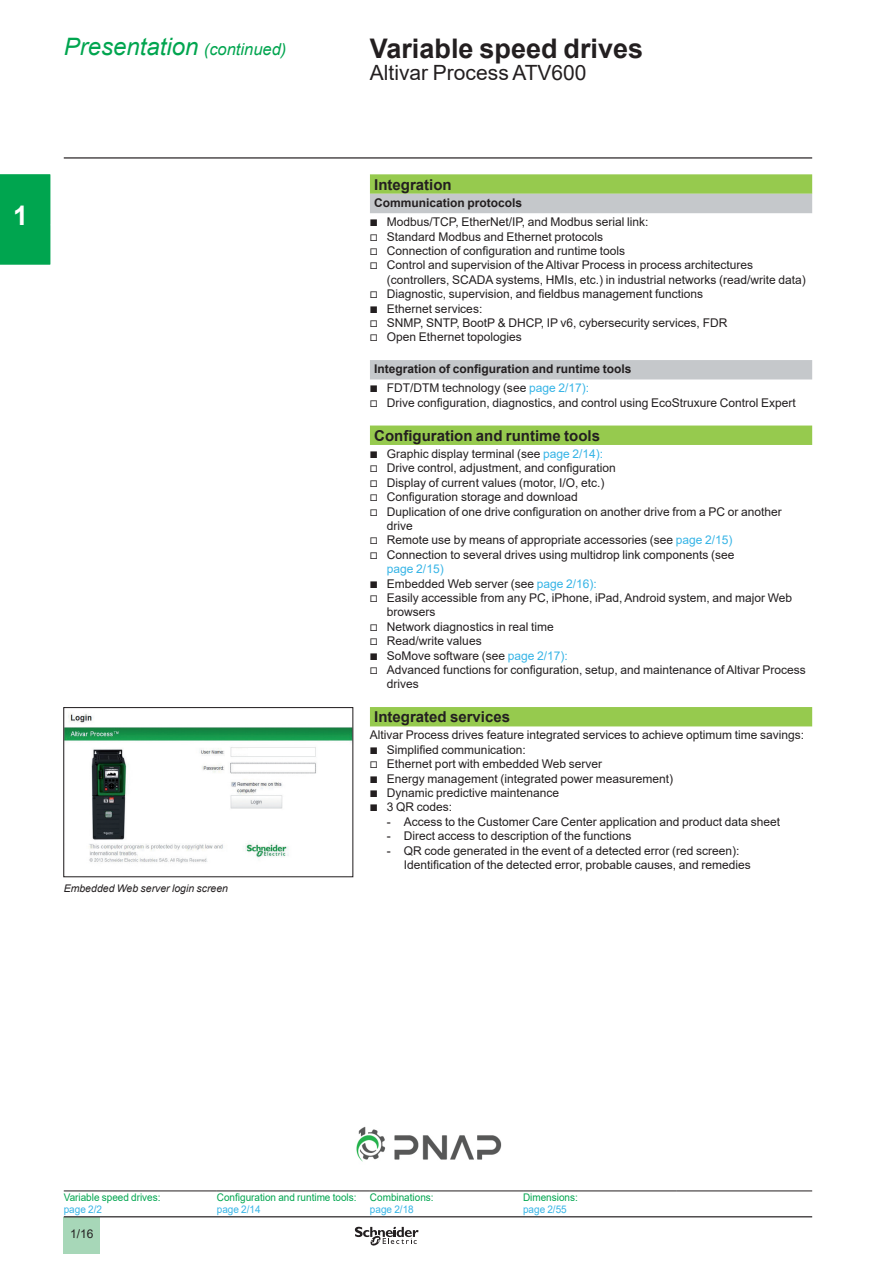
<style>
.page{position:relative;width:893px;height:1263px;background:#fff}
.page>*{position:absolute;margin:0;border:0;box-sizing:border-box;transform-origin:0 0}
._0_TitleLev1{font:700 27px "Arial";color:#231f20}
.t1{font:700 27px "Arial";color:#fff}
._0_Topic{font:italic 24px "Arial";color:#00a54f}
._0_TitleLev2{font:21px "Arial";color:#231f20}
._1_Section_3__10{font:700 15px "Arial";color:#231f20}
._1_Text__8{font:12px/14.4px "Arial";color:#231f20}
._1_Section_4__8{font:700 12px "Arial";color:#231f20}
._0_SeePage{font:10.5px/12px "Arial";color:#00a54f;scale:.95 1}
._1_Legend___Nota__7{font:italic 10.5px "Arial";color:#231f20}
._0_SeePage-2{font:10.5px "Arial";color:#36b4e6;scale:.95 1}
.s1{font-size:16.5px}
.s2{font-family:"Graph Schneider"}
.s3{color:#36b4e6}
</style>
<div class="page">
<hr style="left:64px;top:157px;width:748px;height:2px;background:#231f20">
<div style="left:64px;top:1217px;width:36px;height:37px;background:#a7d7b8"></div>
<hr style="left:64px;top:1216px;width:748px;height:1px;background:#231f20">
<svg style="left:355px;top:1226px;width:64px;height:20px"></svg>
<svg style="left:370px;top:174px;width:442px;height:552px"></svg>
<svg style="left:370px;top:194px;width:442px;height:185px"></svg>
<hr style="left:64px;top:1191px;width:153px;height:1px;background:#231f20">
<hr style="left:217px;top:1191px;width:153px;height:1px;background:#231f20">
<hr style="left:370px;top:1191px;width:153px;height:1px;background:#231f20">
<hr style="left:523px;top:1191px;width:153px;height:1px;background:#231f20">
<hr style="left:676px;top:1191px;width:136px;height:1px;background:#231f20">
<img style="left:66px;top:713px;width:285px;height:150px">
<div style="left:64px;top:707px;width:289px;height:170px;border:1px solid #231f20"></div>
<div style="left:0;top:174px;width:50px;height:90px;background:#00a54f"></div>
<img style="left:356px;top:1126px;width:146px;height:36px">
<h1 class="t1" style="left:13px;top:197px;width:17px">1</h1>
<p class="_0_Topic" style="left:64px;top:31px;width:224px">Presentation <span class="s1">(continued)</span></p>
<p class="_0_TitleLev1" style="left:370px;top:29px;width:275px">Variable speed drives</p>
<p class="_0_TitleLev2" style="left:370px;top:58px;width:218px">Altivar Process ATV600</p>
<p class="_1_Legend___Nota__7" style="left:64px;top:881px;width:166px">Embedded Web server login screen</p>
<p class="_1_Section_3__10" style="left:374px;top:174px;width:79px">Integration</p>
<p class="_1_Section_4__8" style="left:374px;top:194px;width:150px">Communication protocols</p>
<p class="_1_Text__8" style="left:370px;top:215px;width:280px"><span class="s2">b</span> Modbus/TCP, EtherNet/IP, and Modbus serial link:</p>
<p class="_1_Text__8" style="left:370px;top:229px;width:235px"><span class="s2">v</span> Standard Modbus and Ethernet protocols</p>
<p class="_1_Text__8" style="left:370px;top:243px;width:257px"><span class="s2">v</span> Connection of configuration and runtime tools</p>
<p class="_1_Text__8" style="left:387px;top:258px;width:420px;text-indent:-17px"><span class="s2">v</span> Control and supervision of the Altivar Process in process architectures (controllers, SCADA systems, HMIs, etc.) in industrial networks (read/write data)</p>
<p class="_1_Text__8" style="left:370px;top:287px;width:335px"><span class="s2">v</span> Diagnostic, supervision, and fieldbus management functions</p>
<p class="_1_Text__8" style="left:370px;top:301px;width:114px"><span class="s2">b</span> Ethernet services:</p>
<p class="_1_Text__8" style="left:370px;top:315px;width:359px"><span class="s2">v</span> SNMP, SNTP, BootP &amp; DHCP, IP v6, cybersecurity services, FDR</p>
<p class="_1_Text__8" style="left:370px;top:330px;width:153px"><span class="s2">v</span> Open Ethernet topologies</p>
<p class="_1_Section_4__8" style="left:374px;top:360px;width:259px">Integration of configuration and runtime tools</p>
<p class="_1_Text__8" style="left:370px;top:381px;width:221px"><span class="s2">b</span> FDT/DTM technology (see <span class="s3">page 2/17):</span></p>
<p class="_1_Text__8" style="left:370px;top:395px;width:427px"><span class="s2">v</span> Drive configuration, diagnostics, and control using EcoStruxure Control Expert</p>
<p class="_1_Section_3__10" style="left:374px;top:425px;width:227px">Configuration and runtime tools</p>
<p class="_1_Text__8" style="left:370px;top:446px;width:235px"><span class="s2">b</span> Graphic display terminal (see <span class="s3">page 2/14):</span></p>
<p class="_1_Text__8" style="left:370px;top:461px;width:247px"><span class="s2">v</span> Drive control, adjustment, and configuration</p>
<p class="_1_Text__8" style="left:370px;top:475px;width:236px"><span class="s2">v</span> Display of current values (motor, I/O, etc.)</p>
<p class="_1_Text__8" style="left:370px;top:490px;width:209px"><span class="s2">v</span> Configuration storage and download</p>
<p class="_1_Text__8" style="left:387px;top:504px;width:396px;text-indent:-17px"><span class="s2">v</span> Duplication of one drive configuration on another drive from a PC or another drive</p>
<p class="_1_Text__8" style="left:370px;top:533px;width:364px"><span class="s2">v</span> Remote use by means of appropriate accessories (see <span class="s3">page 2/15)</span></p>
<p class="_1_Text__8" style="left:387px;top:547px;width:349px;text-indent:-17px"><span class="s2">v</span> Connection to several drives using multidrop link components (see <span class="s3">page 2/15)</span></p>
<p class="_1_Text__8" style="left:370px;top:576px;width:228px"><span class="s2">b</span> Embedded Web server (see <span class="s3">page 2/16):</span></p>
<p class="_1_Text__8" style="left:387px;top:590px;width:407px;text-indent:-17px"><span class="s2">v</span> Easily accessible from any PC, iPhone, iPad, Android system, and major Web browsers</p>
<p class="_1_Text__8" style="left:370px;top:619px;width:185px"><span class="s2">v</span> Network diagnostics in real time</p>
<p class="_1_Text__8" style="left:370px;top:634px;width:113px"><span class="s2">v</span> Read/write values</p>
<p class="_1_Text__8" style="left:370px;top:648px;width:199px"><span class="s2">b</span> SoMove software (see <span class="s3">page 2/17):</span></p>
<p class="_1_Text__8" style="left:387px;top:662px;width:420px;text-indent:-17px"><span class="s2">v</span> Advanced functions for configuration, setup, and maintenance of Altivar Process drives</p>
<p class="_1_Section_3__10" style="left:374px;top:706px;width:137px">Integrated services</p>
<p class="_1_Text__8" style="left:370px;top:728px;width:436px">Altivar Process drives feature integrated services to achieve optimum time savings:</p>
<p class="_1_Text__8" style="left:370px;top:742px;width:157px"><span class="s2">b</span> Simplified communication:</p>
<p class="_1_Text__8" style="left:370px;top:757px;width:234px"><span class="s2">v</span> Ethernet port with embedded Web server</p>
<p class="_1_Text__8" style="left:370px;top:771px;width:305px"><span class="s2">b</span> Energy management (integrated power measurement)</p>
<p class="_1_Text__8" style="left:370px;top:785px;width:191px"><span class="s2">b</span> Dynamic predictive maintenance</p>
<p class="_1_Text__8" style="left:370px;top:800px;width:84px"><span class="s2">b</span> 3 QR codes:</p>
<p class="_1_Text__8" style="left:387px;top:814px;width:395px">- Access to the Customer Care Center application and product data sheet</p>
<p class="_1_Text__8" style="left:387px;top:829px;width:246px">- Direct access to description of the functions</p>
<p class="_1_Text__8" style="left:404px;top:843px;width:348px;text-indent:-17px">- QR code generated in the event of a detected error (red screen):<br>Identification of the detected error, probable causes, and remedies</p>
<p class="_0_SeePage" style="left:64px;top:1191px;width:103px">Variable speed drives:</p>
<p class="_0_SeePage-2" style="left:64px;top:1202px;width:42px">page 2/2</p>
<p class="_1_Text__8" style="left:70px;top:1226px;width:25px">1/16</p>
<p class="_0_SeePage" style="left:217px;top:1191px;width:149px">Configuration and runtime tools: <span class="s3">page 2/14</span></p>
<p class="_0_SeePage" style="left:370px;top:1191px;width:69px">Combinations:</p>
<p class="_0_SeePage-2" style="left:370px;top:1202px;width:48px">page 2/18</p>
<p class="_0_SeePage" style="left:523px;top:1191px;width:59px">Dimensions:</p>
<p class="_0_SeePage-2" style="left:523px;top:1202px;width:48px">page 2/55</p>
</div>
